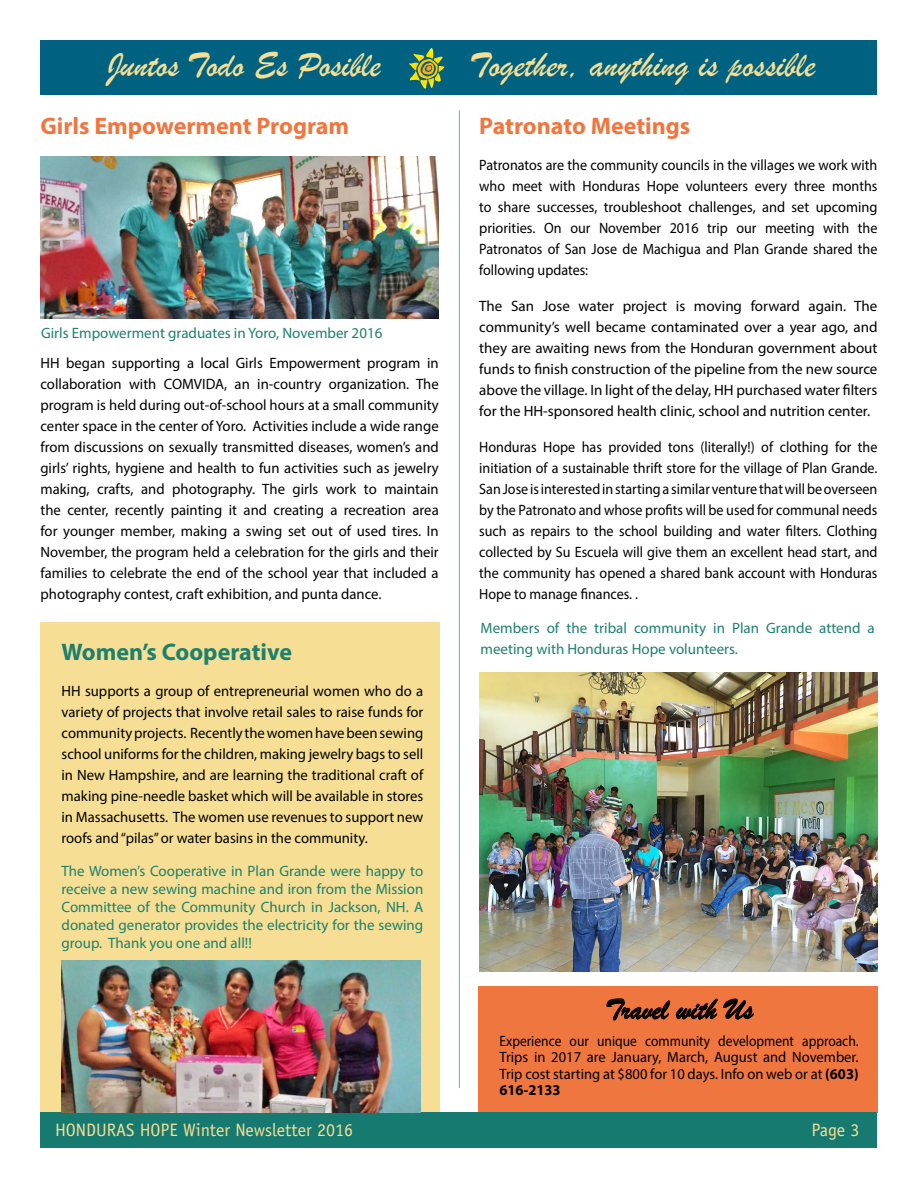
<style>
.page{position:relative;width:918px;height:1188px;background:#fff}
.page>*{position:absolute;margin:0;border:0;box-sizing:border-box;transform-origin:0 0}
.t1{font:36px "Brush Script";color:#f6df94}
.t2{font:30px "Brush Script";color:#000}
.t3{font:700 24px "Myriad Pro";color:#f0763f}
.t4{font:700 24px "Myriad Pro";color:#1d806e}
.t5{font:18px "Officina Sans";color:#f6df94}
.t6{font:15px/21px "Myriad Pro";color:#000;text-align:justify}
.t7{font:15px/21px "Myriad Pro";color:#000;text-align:justify;scale:.94 1}
.t8{font:15px/18px "Myriad Pro";color:#1d806e;text-align:justify}
.t9{font:15px/16.5px "Myriad Pro";color:#000;text-align:justify;scale:.9 1}
.s1{font-weight:700}
</style>
<div class="page">
<div style="left:478px;top:986px;width:400px;height:126px;background:#f0763f"></div>
<div style="left:40px;top:622px;width:400px;height:491px;background:#f6df94"></div>
<div style="left:40px;top:1112px;width:838px;height:36px;background:#177a71"></div>
<div style="left:40px;top:40px;width:838px;height:55px;background:#006180"></div>
<svg style="left:409px;top:48px;width:34px;height:31px"></svg>
<img style="left:40px;top:156px;width:399px;height:163px">
<img style="left:479px;top:673px;width:399px;height:299px">
<hr style="left:459px;top:110px;width:1px;height:978px;background:#50b9be">
<svg style="left:607px;top:999px;width:63px;height:21px"></svg>
<svg style="left:676px;top:999px;width:77px;height:20px"></svg>
<img style="left:62px;top:961px;width:358px;height:151px">
<h1 class="t1" style="left:107px;top:41px;width:275px">Juntos Todo Es Posible</h1>
<h1 class="t1" style="left:469px;top:41px;width:347px">Together, anything is possible</h1>
<h3 class="t3" style="left:40px;top:111px;width:310px">Girls Empowerment Program</h3>
<p class="t8" style="left:41px;top:324px;width:343px">Girls Empowerment graduates in Yoro, November 2016</p>
<p class="t6" style="left:40px;top:353px;width:400px">HH began supporting a local Girls Empowerment program in collaboration with COMVIDA, an in-country organization. The program is held during out-of-school hours at a small community center space in the center of Yoro. Activities include a wide range from discussions on sexually transmitted diseases, women’s and girls’ rights, hygiene and health to fun activities such as jewelry making, crafts, and photography. The girls work to maintain the center, recently painting it and creating a recreation area for younger member, making a swing set out of used tires. In November, the program held a celebration for the girls and their families to celebrate the end of the school year that included a photography contest, craft exhibition, and punta dance.</p>
<h3 class="t4" style="left:62px;top:636px;width:232px">Women’s Cooperative</h3>
<p class="t6" style="left:62px;top:680px;width:363px">HH supports a group of entrepreneurial women who do a variety of projects that involve retail sales to raise funds for community projects. Recently the women have been sewing school uniforms for the children, making jewelry bags to sell in New Hampshire, and are learning the traditional craft of making pine-needle basket which will be available in stores in Massachusetts. The women use revenues to support new roofs and “pilas” or water basins in the community.</p>
<p class="t8" style="left:62px;top:861px;width:363px">The Women’s Cooperative in Plan Grande were happy to receive a new sewing machine and iron from the Mission Committee of the Community Church in Jackson, NH. A donated generator provides the electricity for the sewing group. Thank you one and all!!</p>
<h3 class="t3" style="left:479px;top:110px;width:213px">Patronato Meetings</h3>
<p class="t7" style="left:479px;top:154px;width:425px">Patronatos are the community councils in the villages we work with who meet with Honduras Hope volunteers every three months to share successes, troubleshoot challenges, and set upcoming priorities. On our November 2016 trip our meeting with the Patronatos of San Jose de Machigua and Plan Grande shared the following updates:</p>
<p class="t6" style="left:479px;top:295px;width:400px">The San Jose water project is moving forward again. The community’s well became contaminated over a year ago, and they are awaiting news from the Honduran government about funds to finish construction of the pipeline from the new source above the village. In light of the delay, HH purchased water filters for the HH-sponsored health clinic, school and nutrition center.</p>
<p class="t7" style="left:479px;top:436px;width:425px">Honduras Hope has provided tons (literally!) of clothing for the initiation of a sustainable thrift store for the village of Plan Grande.<br>San Jose is interested in starting a similar venture that will be overseen by the Patronato and whose profits will be used for communal needs such as repairs to the school building and water filters. Clothing collected by Su Escuela will give them an excellent head start, and the community has opened a shared bank account with Honduras Hope to manage finances. .</p>
<p class="t8" style="left:481px;top:617px;width:396px;line-height:21px">Members of the tribal community in Plan Grande attend a meeting with Honduras Hope volunteers.</p>
<h2 class="t2" style="left:605px;top:989px;width:149px">Travel with Us</h2>
<p class="t9" style="left:500px;top:1032px;width:401px">Experience our unique community development approach.<br>Trips in 2017 are January, March, August and November.<br>Trip cost starting at $800 for 10 days. Info on web or at <span class="s1">(603)<br>616-2133</span></p>
<p class="t5" style="left:55px;top:1120px;width:300px">HONDURAS HOPE Winter Newsletter 2016</p>
<p class="t5" style="left:811px;top:1120px;width:50px">Page 3</p>
</div>
